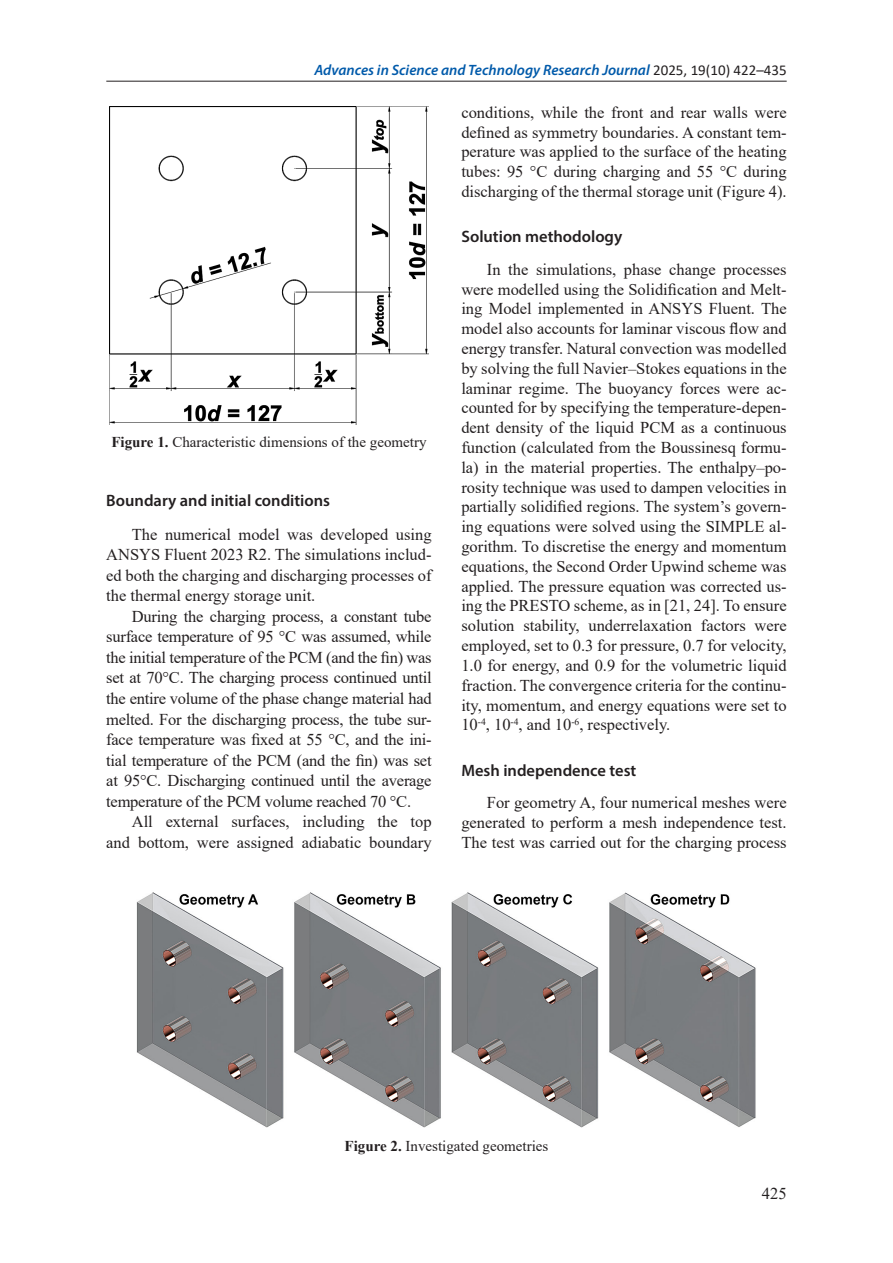
<style>
.page{position:relative;width:893px;height:1263px;background:#fff}
.page>*{position:absolute;margin:0;border:0;box-sizing:border-box;transform-origin:0 0}
.Base_Text{font:16.5px/19.8px "Times New Roman";color:#231f20;text-align:justify}
.Heading_2{font:600 16.5px "Myriad Pro";color:#231f20}
.Figure{font:15px "Times New Roman";color:#231f20}
.t1{font:italic 600 15px "Myriad Pro";color:#015aaa}
.s1{font-family:"Calibri";font-weight:400;font-style:normal;color:#231f20}
.s2{font-weight:700}
</style>
<div class="page">
<hr style="left:106px;top:81px;width:681px;height:1px;background:#231f20">
<img style="left:109px;top:106px;width:319px;height:318px">
<img style="left:137px;top:892px;width:619px;height:236px">
<p class="t1" style="left:314px;top:60px;width:474px">Advances in Science and Technology Research Journal <span class="s1">2025, 19(10) 422–435</span></p>
<p class="Figure" style="left:111px;top:432px;width:317px"><span class="s2">Figure 1.</span> Characteristic dimensions of the geometry</p>
<p class="Heading_2" style="left:106px;top:490px;width:225px">Boundary and initial conditions</p>
<p class="Base_Text" style="left:106px;top:523px;width:327px;line-height:20.5px;text-indent:26px">The numerical model was developed using ANSYS Fluent 2023 R2. The simulations includ&shy;ed both the charging and discharging processes of the thermal energy storage unit.</p>
<p class="Base_Text" style="left:106px;top:605px;width:327px;line-height:20.5px;text-indent:26px">During the charging process, a constant tube surface temperature of 95 °C was assumed, while the initial temperature of the PCM (and the fin) was set at 70°C. The charging process continued until the entire volume of the phase change material had melted. For the discharging process, the tube sur&shy;face temperature was fixed at 55 °C, and the ini&shy;tial temperature of the PCM (and the fin) was set at 95°C. Discharging continued until the average temperature of the PCM volume reached 70 °C.</p>
<p class="Base_Text" style="left:106px;top:811px;width:327px;line-height:20.5px;text-align:right">All external surfaces, including the top and bottom, were assigned adiabatic boundary</p>
<p class="Base_Text" style="left:461px;top:102px;width:327px">conditions, while the front and rear walls were defined as symmetry boundaries. A constant tem&shy;perature was applied to the surface of the heating tubes: 95 °C during charging and 55 °C during discharging of the thermal storage unit (Figure 4).</p>
<p class="Heading_2" style="left:461px;top:226px;width:162px">Solution methodology</p>
<p class="Base_Text" style="left:461px;top:259px;width:327px;text-indent:26px">In the simulations, phase change processes were modelled using the Solidification and Melt&shy;ing Model implemented in ANSYS Fluent. The model also accounts for laminar viscous flow and energy transfer. Natural convection was modelled by solving the full Navier–Stokes equations in the laminar regime. The buoyancy forces were ac&shy;counted for by specifying the temperature-depen&shy;dent density of the liquid PCM as a continuous function (calculated from the Boussinesq formu&shy;la) in the material properties. The enthalpy–po&shy;rosity technique was used to dampen velocities in partially solidified regions. The system’s govern&shy;ing equations were solved using the SIMPLE al&shy;gorithm. To discretise the energy and momentum equations, the Second Order Upwind scheme was applied. The pressure equation was corrected us&shy;ing the PRESTO scheme, as in [21, 24]. To ensure solution stability, underrelaxation factors were employed, set to 0.3 for pressure, 0.7 for velocity, 1.0 for energy, and 0.9 for the volumetric liquid fraction. The convergence criteria for the continu&shy;ity, momentum, and energy equations were set to 10<sup>-4</sup>, 10<sup>-4</sup>, and 10<sup>-6</sup>, respectively.</p>
<p class="Heading_2" style="left:461px;top:759px;width:176px">Mesh independence test</p>
<p class="Base_Text" style="left:461px;top:792px;width:327px;text-indent:26px">For geometry A, four numerical meshes were generated to perform a mesh independence test.<br>The test was carried out for the charging process</p>
<p class="Figure" style="left:345px;top:1136px;width:205px"><span class="s2">Figure 2.</span> Investigated geometries</p>
<p class="Base_Text" style="left:762px;top:1183px;width:26px">425</p>
</div>
